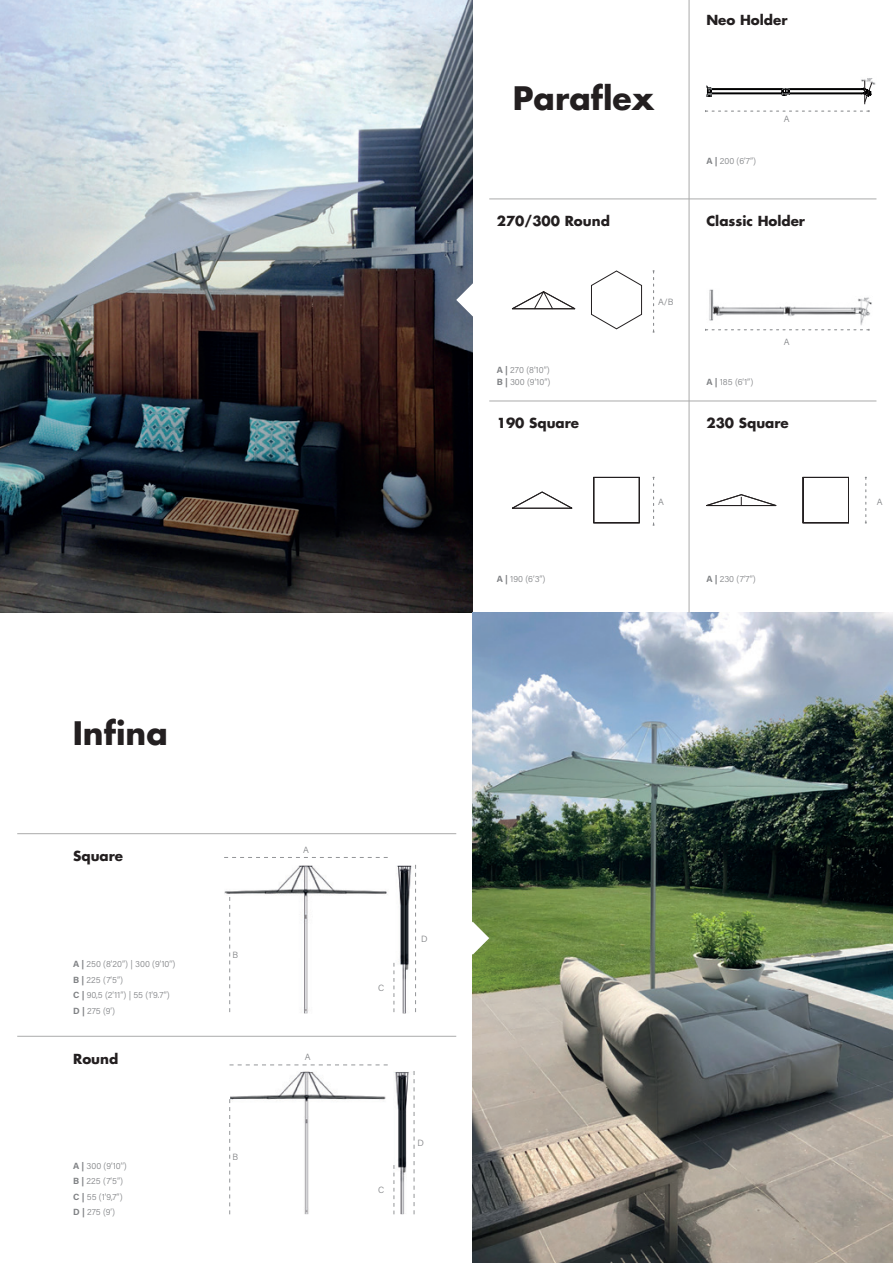
<style>
.page{position:relative;width:893px;height:1263px;background:#fff}
.page>*{position:absolute;margin:0;border:0;box-sizing:border-box;transform-origin:0 0}
.t1{font:700 31.5px "Futura";color:#231f20}
.Product_Title{font:700 13.5px "Futura";color:#231f20}
.mini{font:300 9px "Acumin Pro";color:#808285}
.s1{font-weight:700}
</style>
<div class="page">
<img style="left:0;top:0;width:473px;height:613px">
<img style="left:473px;top:613px;width:420px;height:650px">
<img style="left:224px;top:865px;width:192px;height:148px">
<img style="left:230px;top:1071px;width:184px;height:143px">
<svg style="left:472px;top:922px;width:17px;height:33px"></svg>
<svg style="left:456px;top:283px;width:17px;height:33px"></svg>
<svg style="left:512px;top:291px;width:64px;height:18px"></svg>
<svg style="left:512px;top:492px;width:61px;height:17px"></svg>
<svg style="left:593px;top:477px;width:47px;height:46px"></svg>
<svg style="left:803px;top:477px;width:46px;height:46px"></svg>
<svg style="left:591px;top:271px;width:51px;height:58px"></svg>
<hr style="left:17px;top:1036px;width:439px;height:1px;background:#aaabab">
<hr style="left:17px;top:833px;width:439px;height:1px;background:#aaabab">
<svg style="left:653px;top:271px;width:1px;height:62px"></svg>
<svg style="left:653px;top:477px;width:1px;height:49px"></svg>
<svg style="left:865px;top:477px;width:2px;height:47px"></svg>
<svg style="left:705px;top:329px;width:165px;height:2px"></svg>
<svg style="left:706px;top:494px;width:71px;height:12px"></svg>
<img style="left:709px;top:289px;width:163px;height:36px">
<svg style="left:706px;top:78px;width:170px;height:26px"></svg>
<svg style="left:705px;top:110px;width:165px;height:2px"></svg>
<svg style="left:224px;top:857px;width:164px;height:1px"></svg>
<svg style="left:230px;top:1064px;width:158px;height:1px"></svg>
<svg style="left:414px;top:1071px;width:1px;height:143px"></svg>
<svg style="left:415px;top:865px;width:1px;height:147px"></svg>
<svg style="left:393px;top:963px;width:1px;height:49px"></svg>
<svg style="left:229px;top:897px;width:1px;height:115px"></svg>
<svg style="left:229px;top:1099px;width:1px;height:115px"></svg>
<svg style="left:393px;top:1165px;width:1px;height:49px"></svg>
<hr style="left:689px;top:0;width:1px;height:613px;background:#aaabab">
<hr style="left:489px;top:199px;width:387px;height:1px;background:#aaabab">
<hr style="left:489px;top:401px;width:387px;height:1px;background:#aaabab">
<p class="t1" style="left:73px;top:712px;width:97px">Infina</p>
<p class="Product_Title" style="left:73px;top:846px;width:51px">Square</p>
<p class="mini" style="left:73px;top:958px;width:104px"><span class="s1">A |</span> 250 (8’20”) | 300 (9’10’’)</p>
<p class="mini" style="left:73px;top:989px;width:98px"><span class="s1">C |</span> 90,5 (2’11”) | 55 (1’9.7”)</p>
<p class="mini" style="left:73px;top:973px;width:51px"><span class="s1">B |</span> 225 (7’5”)</p>
<p class="mini" style="left:73px;top:1004px;width:43px"><span class="s1">D |</span> 275 (9’)</p>
<p class="Product_Title" style="left:73px;top:1049px;width:47px">Round</p>
<p class="mini" style="left:73px;top:1159px;width:55px"><span class="s1">A |</span> 300 (9’10’’)</p>
<p class="mini" style="left:73px;top:1190px;width:51px"><span class="s1">C |</span> 55 (1’9,7”)</p>
<p class="mini" style="left:73px;top:1175px;width:51px"><span class="s1">B |</span> 225 (7’5”)</p>
<p class="mini" style="left:73px;top:1206px;width:43px"><span class="s1">D |</span> 275 (9’)</p>
<p class="mini" style="left:232px;top:948px;width:7px">B</p>
<p class="mini" style="left:232px;top:1151px;width:7px">B</p>
<p class="mini" style="left:303px;top:844px;width:7px">A</p>
<p class="mini" style="left:305px;top:1051px;width:7px">A</p>
<p class="mini" style="left:378px;top:981px;width:8px">C</p>
<p class="mini" style="left:421px;top:932px;width:8px">D</p>
<p class="mini" style="left:378px;top:1184px;width:8px">C</p>
<p class="mini" style="left:417px;top:1136px;width:8px">D</p>
<p class="t1" style="left:513px;top:77px;width:143px">Paraflex</p>
<p class="Product_Title" style="left:497px;top:211px;width:115px">270/300 Round</p>
<p class="mini" style="left:497px;top:363px;width:54px"><span class="s1">A |</span> 270 (8’10”)</p>
<p class="mini" style="left:497px;top:376px;width:55px"><span class="s1">B |</span> 300 (9’10”)</p>
<p class="mini" style="left:658px;top:295px;width:17px">A/B</p>
<p class="Product_Title" style="left:706px;top:10px;width:83px">Neo Holder</p>
<p class="mini" style="left:706px;top:154px;width:51px"><span class="s1">A |</span> 200 (6’7”)</p>
<p class="mini" style="left:784px;top:113px;width:7px">A</p>
<p class="Product_Title" style="left:706px;top:211px;width:100px">Classic Holder</p>
<p class="mini" style="left:706px;top:376px;width:48px"><span class="s1">A |</span> 185 (6’1”)</p>
<p class="mini" style="left:784px;top:335px;width:7px">A</p>
<p class="Product_Title" style="left:497px;top:414px;width:84px">190 Square</p>
<p class="Product_Title" style="left:706px;top:414px;width:84px">230 Square</p>
<p class="mini" style="left:497px;top:573px;width:50px"><span class="s1">A |</span> 190 (6’3”)</p>
<p class="mini" style="left:658px;top:495px;width:7px">A</p>
<p class="mini" style="left:706px;top:573px;width:51px"><span class="s1">A |</span> 230 (7’7”)</p>
<p class="mini" style="left:877px;top:495px;width:7px">A</p>
</div>
